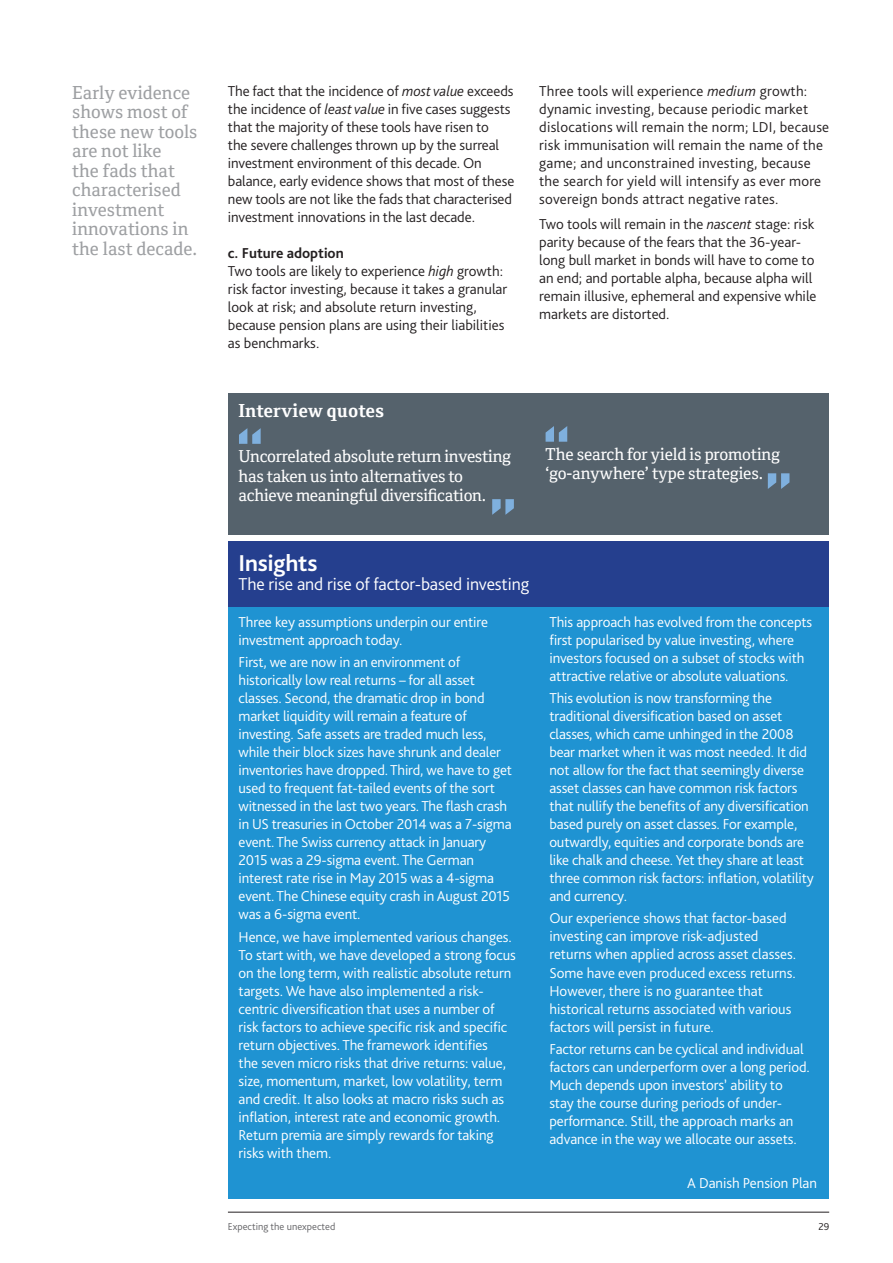
<style>
.page{position:relative;width:893px;height:1263px;background:#fff}
.page>*{position:absolute;margin:0;border:0;box-sizing:border-box;transform-origin:0 0}
.t1{font:700 24px "Bliss Pro";letter-spacing:-.005em;color:#fff}
.t2{font:18px/19.5px "Cordale";color:#9d9fa2}
.t3{font:300 18px "Bliss Pro";letter-spacing:-.005em;color:#fff}
.t4{font:700 18px "Cordale";color:#fff}
.t5{font:16.5px/19.5px "Cordale";letter-spacing:-.02em;color:#fff}
.t6{font:300 15px/18px "Bliss Pro";letter-spacing:-.01em;color:#fff}
.t7{font:300 15px/18px "Bliss Pro";color:#231f20}
.t8{font:300 10.5px "Bliss Pro";color:#636366}
.t9{font:300 10.5px "Bliss Pro";color:#231f20}
.s1{font-style:italic}
.s2{font-weight:700}
</style>
<div class="page">
<hr style="left:228px;top:1212px;width:601px;height:1px;background:#231f20">
<div style="left:228px;top:541px;width:601px;height:658px;background:#1f93d2"></div>
<div style="left:228px;top:393px;width:601px;height:142px;background:#55626c"></div>
<svg style="left:239px;top:428px;width:22px;height:16px"></svg>
<svg style="left:546px;top:426px;width:21px;height:16px"></svg>
<svg style="left:492px;top:499px;width:22px;height:16px"></svg>
<svg style="left:768px;top:473px;width:21px;height:16px"></svg>
<div style="left:228px;top:541px;width:601px;height:66px;background:#253f8e"></div>
<p class="t2" style="left:72px;top:83px;width:127px">Early evidence shows most of these new tools are not like<br>the fads that characterised investment innovations in the last decade.</p>
<p class="t7" style="left:228px;top:82px;width:288px">The fact that the incidence of <span class="s1">most value</span> exceeds the incidence of <span class="s1">least value</span> in five cases suggests that the majority of these tools have risen to<br>the severe challenges thrown up by the surreal investment environment of this decade. On balance, early evidence shows that most of these new tools are not like the fads that characterised investment innovations in the last decade.</p>
<p class="t7" style="left:228px;top:244px;width:281px"><span class="s2">c. Future adoption<br></span>Two tools are likely to experience <span class="s1">high</span> growth: risk factor investing, because it takes a granular look at risk; and absolute return investing, because pension plans are using their liabilities as benchmarks.</p>
<p class="t4" style="left:239px;top:399px;width:147px">Interview quotes</p>
<p class="t7" style="left:539px;top:82px;width:292px">Three tools will experience <span class="s1">medium</span> growth: dynamic investing, because periodic market dislocations will remain the norm; LDI, because risk immunisation will remain the name of the game; and unconstrained investing, because the search for yield will intensify as ever more sovereign bonds attract negative rates.</p>
<p class="t7" style="left:539px;top:214px;width:279px">Two tools will remain in the <span class="s1">nascent</span> stage: risk parity because of the fears that the 36-year&shy;long bull market in bonds will have to come to an end; and portable alpha, because alpha will remain illusive, ephemeral and expensive while markets are distorted.</p>
<p class="t5" style="left:239px;top:447px;width:274px">Uncorrelated absolute return investing has taken us into alternatives to achieve meaningful diversification.</p>
<p class="t5" style="left:545px;top:445px;width:237px">The search for yield is promoting ‘go-anywhere’ type strategies.</p>
<h1 class="t1" style="left:239px;top:548px;width:80px">Insights</h1>
<p class="t3" style="left:239px;top:573px;width:292px">The rise and rise of factor-based investing</p>
<p class="t6" style="left:239px;top:613px;width:251px">Three key assumptions underpin our entire investment approach today.</p>
<p class="t6" style="left:239px;top:653px;width:275px">First, we are now in an environment of historically low real returns – for all asset classes. Second, the dramatic drop in bond market liquidity will remain a feature of investing. Safe assets are traded much less, while their block sizes have shrunk and dealer inventories have dropped. Third, we have to get used to frequent fat-tailed events of the sort witnessed in the last two years. The flash crash in US treasuries in October 2014 was a 7-sigma event. The Swiss currency attack in January 2015 was a 29-sigma event. The German interest rate rise in May 2015 was a 4-sigma event. The Chinese equity crash in August 2015 was a 6-sigma event.</p>
<p class="t6" style="left:239px;top:927px;width:279px">Hence, we have implemented various changes.<br>To start with, we have developed a strong focus on the long term, with realistic absolute return targets. We have also implemented a risk&shy;centric diversification that uses a number of risk factors to achieve specific risk and specific return objectives. The framework identifies<br>the seven micro risks that drive returns: value, size, momentum, market, low volatility, term and credit. It also looks at macro risks such as inflation, interest rate and economic growth.<br>Return premia are simply rewards for taking risks with them.</p>
<p class="t6" style="left:549px;top:613px;width:264px">This approach has evolved from the concepts first popularised by value investing, where investors focused on a subset of stocks with attractive relative or absolute valuations.</p>
<p class="t6" style="left:549px;top:689px;width:266px">This evolution is now transforming the traditional diversification based on asset classes, which came unhinged in the 2008 bear market when it was most needed. It did not allow for the fact that seemingly diverse asset classes can have common risk factors that nullify the benefits of any diversification based purely on asset classes. For example, outwardly, equities and corporate bonds are like chalk and cheese. Yet they share at least three common risk factors: inflation, volatility and currency.</p>
<p class="t6" style="left:549px;top:909px;width:248px">Our experience shows that factor-based investing can improve risk-adjusted returns when applied across asset classes.<br>Some have even produced excess returns.<br>However, there is no guarantee that historical returns associated with various factors will persist in future.</p>
<p class="t6" style="left:549px;top:1039px;width:262px">Factor returns can be cyclical and individual factors can underperform over a long period.<br>Much depends upon investors’ ability to stay the course during periods of under&shy;performance. Still, the approach marks an advance in the way we allocate our assets.</p>
<p class="t6" style="left:687px;top:1174px;width:131px">A Danish Pension Plan</p>
<p class="t8" style="left:228px;top:1220px;width:109px">Expecting the unexpected</p>
<p class="t9" style="left:818px;top:1220px;width:12px">29</p>
</div>
